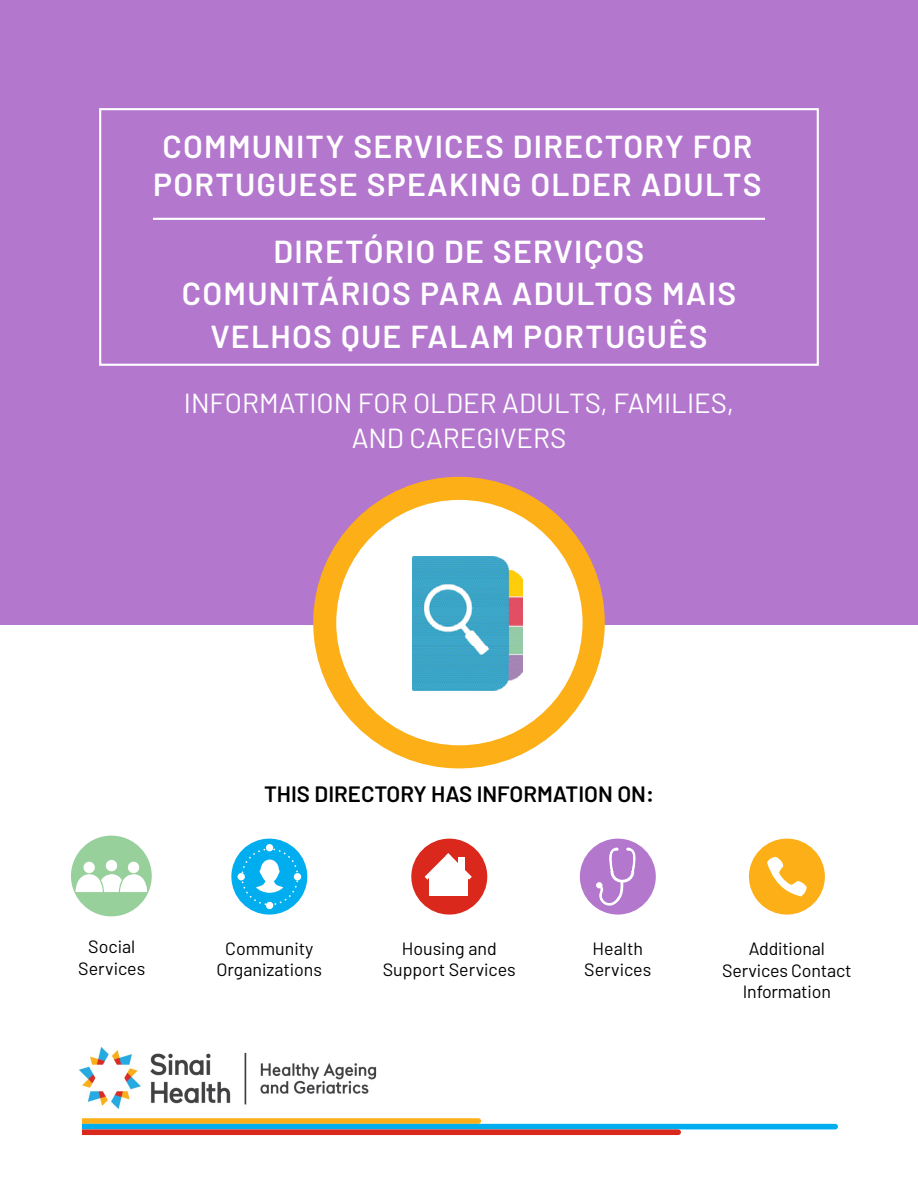
<style>
.page{position:relative;width:918px;height:1188px;background:#fff}
.page>*{position:absolute;margin:0;border:0;box-sizing:border-box;transform-origin:0 0}
.t1{font:600 31.95px/42.5px "Barlow";letter-spacing:.04em;color:#fff}
.t2{font:27.6px/34px "Barlow";color:#fff;text-align:center}
.t3{font:600 22.35px "Barlow";color:#000}
.t4{font:17.85px "Barlow";color:#000}
</style>
<div class="page">
<div style="left:0;top:0;width:918px;height:624px;background:#b477ce"></div>
<div style="left:99px;top:108px;width:720px;height:258px;border:2px solid #fff"></div>
<hr style="left:153px;top:218px;width:612px;height:2px;background:#fff">
<div style="left:313px;top:477px;width:292px;height:291px;background:#fcaf17;border-radius:50%"></div>
<div style="left:336px;top:500px;width:247px;height:245px;background:#fff;border-radius:50%"></div>
<img style="left:412px;top:556px;width:111px;height:135px">
<div style="left:411px;top:839px;width:76px;height:76px;background:#da291c;border-radius:50%"></div>
<div style="left:429px;top:873px;width:38px;height:22px;background:#fff"></div>
<svg style="left:425px;top:853px;width:47px;height:33px"></svg>
<div style="left:749px;top:839px;width:76px;height:76px;background:#fcaf17;border-radius:50%"></div>
<svg style="left:767px;top:857px;width:40px;height:39px"></svg>
<div style="left:580px;top:839px;width:76px;height:76px;background:#b477ce;border-radius:50%"></div>
<svg style="left:596px;top:847px;width:40px;height:59px"></svg>
<div style="left:231px;top:839px;width:76px;height:76px;background:#00aeef;border-radius:50%"></div>
<svg style="left:240px;top:847px;width:59px;height:59px"></svg>
<div style="left:266px;top:844px;width:7px;height:7px;background:#fff;border-radius:50%"></div>
<div style="left:294px;top:873px;width:7px;height:7px;background:#fff;border-radius:50%"></div>
<div style="left:238px;top:873px;width:7px;height:7px;background:#fff;border-radius:50%"></div>
<div style="left:266px;top:902px;width:7px;height:7px;background:#fff;border-radius:50%"></div>
<div style="left:71px;top:836px;width:81px;height:80px;background:#97d09b;border-radius:50%"></div>
<div style="left:83px;top:862px;width:12px;height:11px;background:#fff;border-radius:50%"></div>
<div style="left:106px;top:860px;width:11px;height:11px;background:#fff;border-radius:50%"></div>
<div style="left:128px;top:862px;width:11px;height:11px;background:#fff;border-radius:50%"></div>
<svg style="left:75px;top:874px;width:72px;height:18px"></svg>
<svg style="left:82px;top:1118px;width:756px;height:17px"></svg>
<img style="left:80px;top:1048px;width:297px;height:60px">
<p class="t1" style="left:153px;top:127px;width:610px;line-height:38.2px">COMMUNITY SERVICES DIRECTORY FOR<br>PORTUGUESE SPEAKING OLDER ADULTS</p>
<p class="t1" style="left:182px;top:230px;width:556px;text-align:center">DIRETÓRIO DE SERVIÇOS<br>COMUNITÁRIOS PARA ADULTOS MAIS<br>VELHOS QUE FALAM PORTUGUÊS</p>
<h2 class="t2" style="left:184px;top:386px;width:552px">INFORMATION FOR OLDER ADULTS, FAMILIES,<br>AND CAREGIVERS</h2>
<p class="t3" style="left:264px;top:780px;width:391px">THIS DIRECTORY HAS INFORMATION ON:</p>
<p class="t4" style="left:88px;top:936px;width:49px">Social</p>
<p class="t4" style="left:225px;top:938px;width:90px">Community</p>
<p class="t4" style="left:402px;top:938px;width:96px">Housing and</p>
<p class="t4" style="left:593px;top:938px;width:52px">Health</p>
<p class="t4" style="left:749px;top:938px;width:77px">Additional</p>
<p class="t4" style="left:78px;top:957px;width:69px">Services</p>
<p class="t4" style="left:216px;top:959px;width:107px">Organizations</p>
<p class="t4" style="left:383px;top:959px;width:135px">Support Services</p>
<p class="t4" style="left:584px;top:959px;width:69px">Services</p>
<p class="t4" style="left:722px;top:959px;width:131px">Services Contact</p>
<p class="t4" style="left:743px;top:981px;width:90px">Information</p>
</div>
